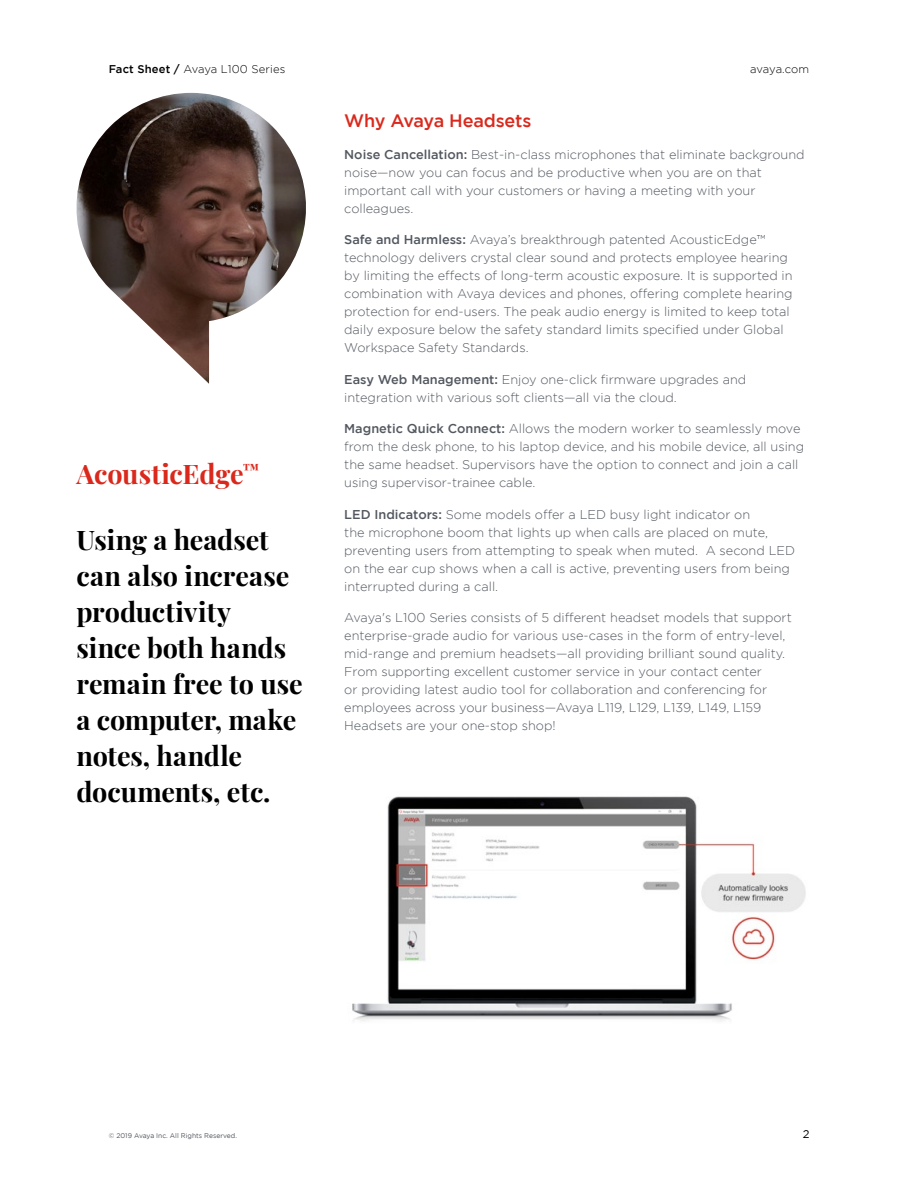
<style>
.page{position:relative;width:918px;height:1188px;background:#fff}
.page>*{position:absolute;margin:0;border:0;box-sizing:border-box;transform-origin:0 0}
.t1{font:700 27px/36px "Playfair Display";color:#000}
.t2{font:700 27px "Playfair Display";letter-spacing:-.005em;color:#da291c}
.t3{font:500 18px "Gotham";letter-spacing:-.01em;color:#da291c}
.t4{font:300 12.75px/18px "Gotham";color:#535860}
.t5{font:300 11.25px "Gotham";color:#000}
.t6{font:11.25px "Gotham";color:#000}
.t7{font:6.75px "Gotham";color:#535860}
.s1{font-weight:500}
</style>
<div class="page">
<img style="left:76px;top:93px;width:230px;height:291px">
<img style="left:352px;top:796px;width:454px;height:225px">
<p class="t5" style="left:109px;top:63px;width:178px"><span class="s1">Fact Sheet /</span> Avaya L100 Series</p>
<h1 class="t2" style="left:76px;top:452px;width:184px">AcousticEdge<sup>™</sup></h1>
<h1 class="t1" style="left:76px;top:519px;width:228px">Using a headset can also increase productivity<br>since both hands remain free to use a computer, make notes, handle documents, etc.</h1>
<p class="t5" style="left:750px;top:63px;width:60px">avaya.com</p>
<h2 class="t3" style="left:344px;top:111px;width:189px">Why Avaya Headsets</h2>
<p class="t4" style="left:344px;top:145px;width:462px"><span class="s1">Noise Cancellation:</span> Best-in-class microphones that eliminate background noise—now you can focus and be productive when you are on that important call with your customers or having a meeting with your colleagues.</p>
<p class="t4" style="left:344px;top:230px;width:450px"><span class="s1">Safe and Harmless:</span> Avaya’s breakthrough patented AcousticEdge™ technology delivers crystal clear sound and protects employee hearing by limiting the effects of long-term acoustic exposure. It is supported in combination with Avaya devices and phones, offering complete hearing protection for end-users. The peak audio energy is limited to keep total daily exposure below the safety standard limits specified under Global Workspace Safety Standards.</p>
<p class="t4" style="left:344px;top:370px;width:403px"><span class="s1">Easy Web Management:</span> Enjoy one-click firmware upgrades and integration with various soft clients—all via the cloud.</p>
<p class="t4" style="left:344px;top:420px;width:461px"><span class="s1">Magnetic Quick Connect:</span> Allows the modern worker to seamlessly move from the desk phone, to his laptop device, and his mobile device, all using the same headset. Supervisors have the option to connect and join a call using supervisor-trainee cable.</p>
<p class="t4" style="left:344px;top:505px;width:452px"><span class="s1">LED Indicators:</span> Some models offer a LED busy light indicator on<br>the microphone boom that lights up when calls are placed on mute, preventing users from attempting to speak when muted. A second LED on the ear cup shows when a call is active, preventing users from being interrupted during a call.</p>
<p class="t4" style="left:344px;top:609px;width:449px">Avaya's L100 Series consists of 5 different headset models that support enterprise-grade audio for various use-cases in the form of entry-level, mid-range and premium headsets—all providing brilliant sound quality.<br>From supporting excellent customer service in your contact center<br>or providing latest audio tool for collaboration and conferencing for employees across your business—Avaya L119, L129, L139, L149, L159<br>Headsets are your one-stop shop!</p>
<p class="t7" style="left:109px;top:1132px;width:130px">© 2019 Avaya Inc. All Rights Reserved.</p>
<p class="t6" style="left:803px;top:1128px;width:8px">2</p>
</div>
